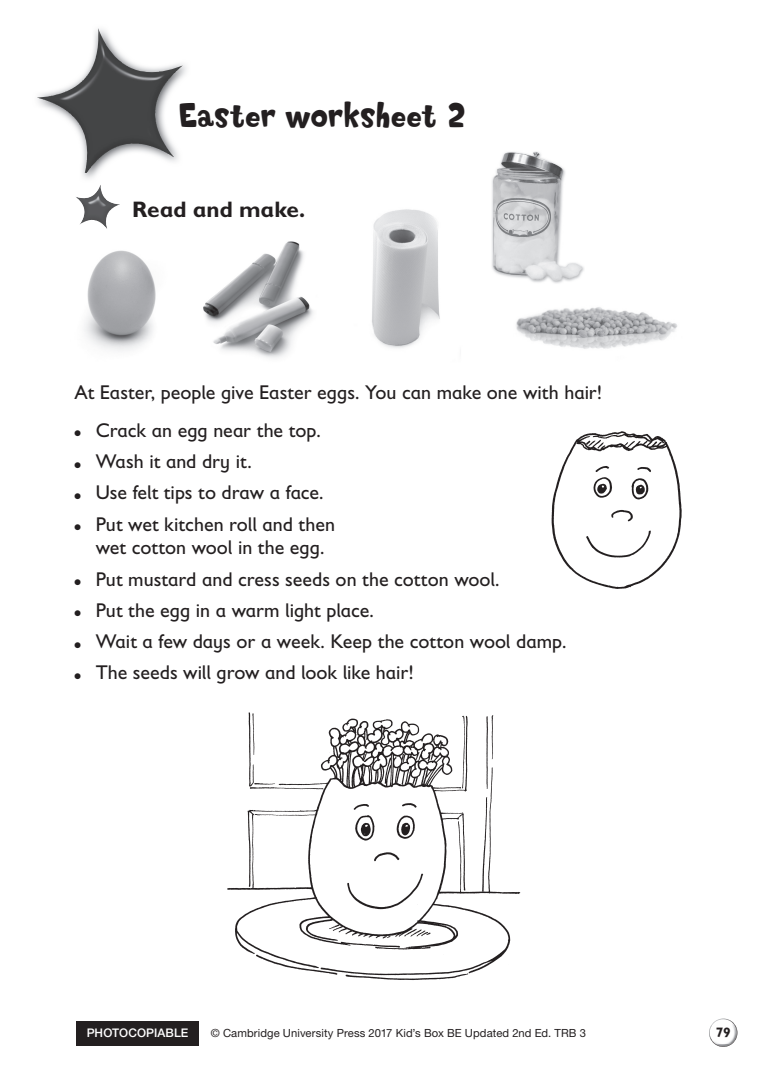
<style>
.page{position:relative;width:780px;height:1088px;background:#fff}
.page>*{position:absolute;margin:0;border:0;box-sizing:border-box;transform-origin:0 0}
.t1{font:32.5px "Softie";letter-spacing:-.01em;color:#231f20}
.t2{font:700 22.5px "Gill Sans Infant Std";letter-spacing:-.005em;color:#231f20}
.t3{font:20px/23.8px "Gill Sans Infant Std";color:#231f20;text-align:center}
.t4{font:700 13.75px "Gill Sans Infant Std";color:#231f20}
.t5{font:500 11.88px "Helvetica Neue LT Std";letter-spacing:.01em;color:#fff}
.t6{font:11.25px "Helvetica Neue LT Std";letter-spacing:.01em;color:#231f20}
</style>
<div class="page">
<svg style="left:709px;top:1021px;width:28px;height:23px"></svg>
<img style="left:709px;top:1019px;width:22px;height:17px">
<img style="left:715px;top:1029px;width:22px;height:17px">
<div style="left:76px;top:1020px;width:122px;height:25px;background:#231f20"></div>
<img style="left:38px;top:28px;width:149px;height:151px">
<img style="left:37px;top:29px;width:62px;height:70px">
<img style="left:76px;top:186px;width:44px;height:43px">
<img style="left:84px;top:250px;width:72px;height:101px">
<img style="left:203px;top:241px;width:110px;height:117px">
<img style="left:372px;top:209px;width:68px;height:139px">
<img style="left:492px;top:151px;width:92px;height:132px">
<img style="left:516px;top:307px;width:161px;height:42px">
<img style="left:551px;top:431px;width:131px;height:158px">
<img style="left:227px;top:712px;width:294px;height:268px">
<h1 class="t1" style="left:178px;top:94px;width:290px">Easter worksheet 2</h1>
<p class="t2" style="left:132px;top:196px;width:175px">Read and make.</p>
<p class="t3" style="left:74px;top:380px;width:529px">At Easter, people give Easter eggs. You can make one with hair!</p>
<p class="t3" style="left:74px;top:418px;width:248px">● Crack an egg near the top.</p>
<p class="t3" style="left:74px;top:449px;width:179px">● Wash it and dry it.</p>
<p class="t3" style="left:74px;top:481px;width:251px">● Use felt tips to draw a face.</p>
<p class="t3" style="left:74px;top:512px;width:262px">● Put wet kitchen roll and then wet cotton wool in the egg.</p>
<p class="t3" style="left:74px;top:567px;width:426px">● Put mustard and cress seeds on the cotton wool.</p>
<p class="t3" style="left:74px;top:598px;width:301px">● Put the egg in a warm light place.</p>
<p class="t3" style="left:74px;top:629px;width:493px">● Wait a few days or a week. Keep the cotton wool damp.</p>
<p class="t3" style="left:74px;top:661px;width:341px">● The seeds will grow and look like hair!</p>
<p class="t5" style="left:87px;top:1025px;width:103px">PHOTOCOPIABLE</p>
<p class="t6" style="left:211px;top:1026px;width:376px">© Cambridge University Press 2017 Kid’s Box BE Updated 2nd Ed. TRB 3</p>
<p class="t4" style="left:715px;top:1024px;width:17px">79</p>
</div>
